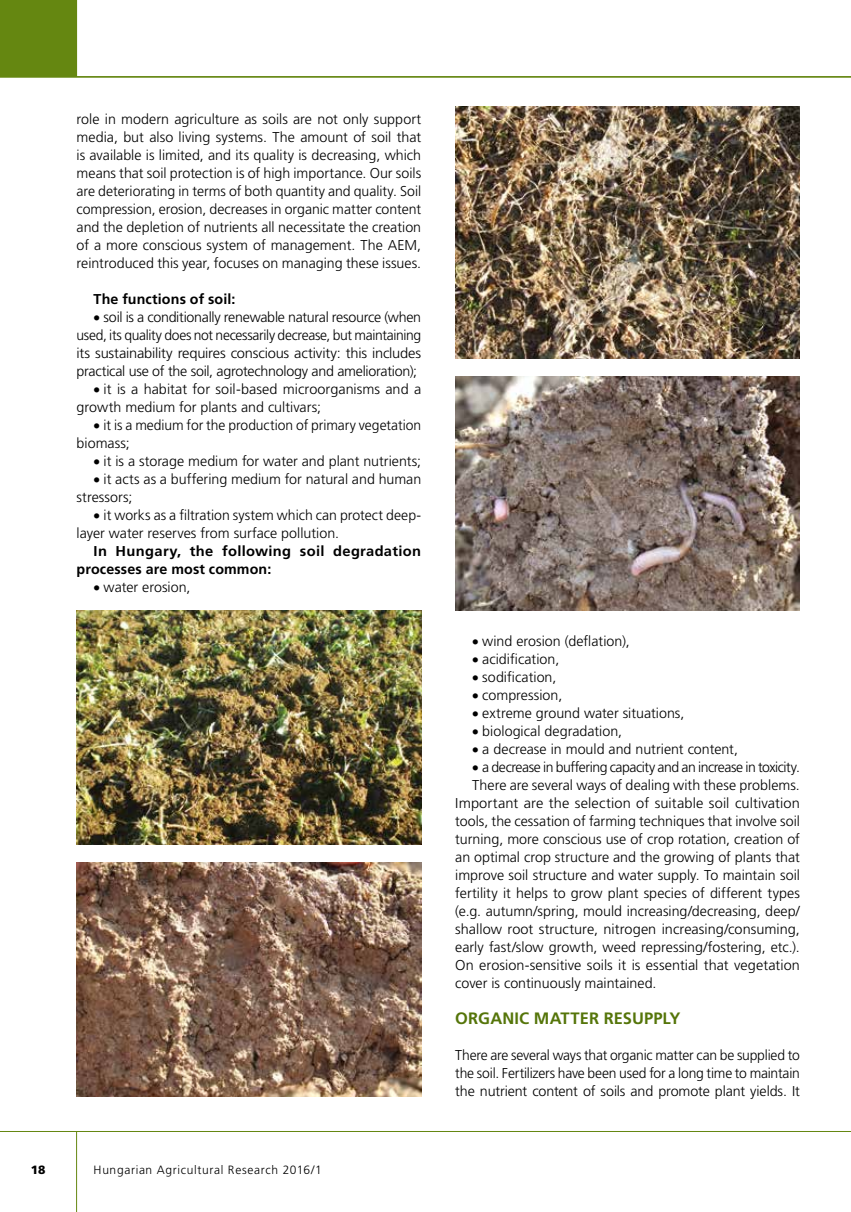
<style>
.page{position:relative;width:851px;height:1212px;background:#fff}
.page>*{position:absolute;margin:0;border:0;box-sizing:border-box;transform-origin:0 0}
.t1{font:700 16.5px "Frutiger QS";color:#55750a}
.t2{font:300 14.25px/18px "Frutiger QS";color:#000}
.t3{font:700 14.25px/18px "Frutiger QS";letter-spacing:.01em;color:#000}
.t4{font:300 14.25px "Frutiger QS";letter-spacing:-.035em;color:#000}
.t5{font:300 12px "Frutiger QS";letter-spacing:.055em;color:#000}
.t6{font:900 12px "Frutiger QS";color:#000}
</style>
<div class="page">
<hr style="left:76px;top:0;width:1px;height:77px;background:#658711">
<hr style="left:76px;top:1131px;width:1px;height:81px;background:#658711">
<div style="left:0;top:0;width:76px;height:77px;background:#658711"></div>
<hr style="left:0;top:76px;width:850px;height:1px;background:#658711">
<hr style="left:0;top:1131px;width:850px;height:1px;background:#658711">
<img style="left:77px;top:610px;width:344px;height:234px">
<img style="left:455px;top:106px;width:344px;height:252px">
<img style="left:77px;top:862px;width:344px;height:234px">
<img style="left:455px;top:376px;width:344px;height:234px">
<p class="t2" style="left:77px;top:110px;width:346px;text-align:justify">role in modern agriculture as soils are not only support media, but also living systems. The amount of soil that is available is limited, and its quality is decreasing, which means that soil protection is of high importance. Our soils are deteriorating in terms of both quantity and quality. Soil compression, erosion, decreases in organic matter content and the depletion of nutrients all necessitate the creation of a more conscious system of management. The AEM, reintroduced this year, focuses on managing these issues.</p>
<p class="t3" style="left:94px;top:290px;width:143px">The functions of soil:</p>
<p class="t2" style="left:77px;top:308px;width:346px;text-align:justify;text-indent:17px">• soil is a conditionally renewable natural resource (when used, its quality does not necessarily decrease, but maintaining its sustainability requires conscious activity: this includes practical use of the soil, agrotechnology and amelioration);</p>
<p class="t2" style="left:77px;top:380px;width:346px;text-indent:17px">• it is a habitat for soil-based microorganisms and a growth medium for plants and cultivars;</p>
<p class="t2" style="left:77px;top:416px;width:346px;text-indent:17px">• it is a medium for the production of primary vegetation biomass;</p>
<p class="t2" style="left:94px;top:452px;width:329px">• it is a storage medium for water and plant nutrients;</p>
<p class="t2" style="left:77px;top:470px;width:346px;text-indent:17px">• it acts as a buffering medium for natural and human stressors;</p>
<p class="t2" style="left:77px;top:506px;width:346px;text-indent:17px">• it works as a filtration system which can protect deep&shy;layer water reserves from surface pollution.</p>
<p class="t3" style="left:77px;top:542px;width:346px;text-indent:17px">In Hungary, the following soil degradation processes are most common:</p>
<p class="t2" style="left:94px;top:578px;width:98px">• water erosion,</p>
<p class="t6" style="left:31px;top:1163px;width:16px">18</p>
<p class="t5" style="left:94px;top:1163px;width:230px">Hungarian Agricultural Research 2016/1</p>
<p class="t2" style="left:472px;top:632px;width:159px">• wind erosion (deflation),</p>
<p class="t2" style="left:472px;top:650px;width:88px">• acidification,</p>
<p class="t2" style="left:472px;top:668px;width:86px">• sodification,</p>
<p class="t2" style="left:472px;top:686px;width:91px">• compression,</p>
<p class="t2" style="left:472px;top:704px;width:213px">• extreme ground water situations,</p>
<p class="t2" style="left:472px;top:722px;width:151px">• biological degradation,</p>
<p class="t2" style="left:472px;top:740px;width:267px">• a decrease in mould and nutrient content,</p>
<p class="t4" style="left:472px;top:759px;width:329px">• a decrease in buffering capacity and an increase in toxicity.</p>
<p class="t2" style="left:472px;top:776px;width:329px">There are several ways of dealing with these problems.</p>
<p class="t2" style="left:455px;top:794px;width:346px">Important are the selection of suitable soil cultivation</p>
<p class="t2" style="left:455px;top:812px;width:346px">tools, the cessation of farming techniques that involve soil</p>
<p class="t2" style="left:455px;top:830px;width:346px">turning, more conscious use of crop rotation, creation of</p>
<p class="t2" style="left:455px;top:848px;width:346px">an optimal crop structure and the growing of plants that</p>
<p class="t2" style="left:455px;top:866px;width:346px">improve soil structure and water supply. To maintain soil</p>
<p class="t2" style="left:455px;top:884px;width:346px">fertility it helps to grow plant species of different types</p>
<p class="t2" style="left:455px;top:902px;width:346px">(e.g. autumn/spring, mould increasing/decreasing, deep/</p>
<p class="t2" style="left:455px;top:920px;width:346px">shallow root structure, nitrogen increasing/consuming,</p>
<p class="t2" style="left:455px;top:938px;width:346px">early fast/slow growth, weed repressing/fostering, etc.).</p>
<p class="t2" style="left:455px;top:956px;width:346px">On erosion-sensitive soils it is essential that vegetation</p>
<p class="t2" style="left:455px;top:974px;width:203px">cover is continuously maintained.</p>
<p class="t1" style="left:455px;top:1009px;width:24px">Organic</p>
<p class="t1" style="left:534px;top:1009px;width:12px">matter</p>
<p class="t1" style="left:603px;top:1009px;width:11px">resupply</p>
<p class="t2" style="left:455px;top:1046px;width:346px;text-align:justify">There are several ways that organic matter can be supplied to the soil. Fertilizers have been used for a long time to maintain the nutrient content of soils and promote plant yields. It</p>
</div>
